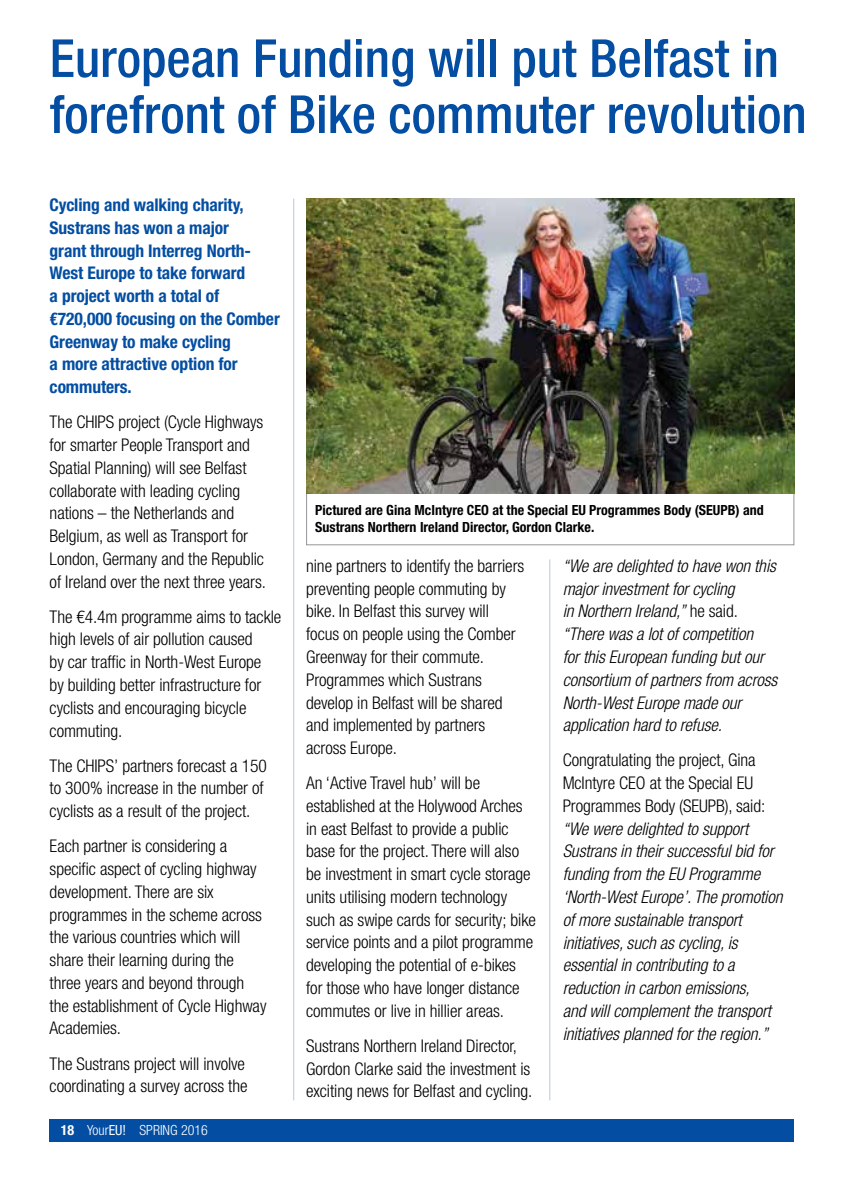
<style>
.page{position:relative;width:844px;height:1191px;background:#fff}
.page>*{position:absolute;margin:0;border:0;box-sizing:border-box;transform-origin:0 0}
.t1{font:500 condensed 52.5px/56px "Helvetica Neue LT Std";color:#034ea2}
.t2{font:300 condensed 17.5px/22.8px "Helvetica Neue LT Std";letter-spacing:-.005em;color:#000}
.t3{font:italic 300 condensed 17.5px/22.8px "Helvetica Neue LT Std";letter-spacing:-.005em;color:#000}
.t4{font:700 condensed 17.5px/22.8px "Helvetica Neue LT Std";letter-spacing:-.005em;color:#034ea2}
.t5{font:700 condensed 14px/16.8px "Helvetica Neue LT Std";color:#000}
.t6{font:300 condensed 14px "Helvetica Neue LT Std";color:#fff}
.s1{font-weight:700}
.s2{font-weight:400}
.s3{font-style:normal}
</style>
<div class="page">
<div style="left:50px;top:1119px;width:744px;height:22px;background:#034ea2"></div>
<hr style="left:293px;top:198px;width:1px;height:902px;background:#b3cae3">
<hr style="left:549px;top:559px;width:1px;height:541px;background:#b3cae3">
<div style="left:306px;top:485px;width:488px;height:60px;border:1px solid #939598"></div>
<img style="left:306px;top:198px;width:488px;height:295px">
<h1 class="t1" style="left:50px;top:30px;width:758px">European Funding will put Belfast in forefront of Bike commuter revolution</h1>
<p class="t4" style="left:50px;top:193px;width:232px">Cycling and walking charity,<br>Sustrans has won a major<br>grant through Interreg North-<br>West Europe to take forward<br>a project worth a total of €720,000 focusing on the Comber<br>Greenway to make cycling<br>a more attractive option for commuters.</p>
<p class="t2" style="left:50px;top:410px;width:218px">The CHIPS project (Cycle Highways for smarter People Transport and Spatial Planning) will see Belfast collaborate with leading cycling nations – the Netherlands and Belgium, as well as Transport for London, Germany and the Republic of Ireland over the next three years.</p>
<p class="t2" style="left:50px;top:605px;width:233px">The €4.4m programme aims to tackle high levels of air pollution caused<br>by car traffic in North-West Europe<br>by building better infrastructure for cyclists and encouraging bicycle commuting.</p>
<p class="t2" style="left:50px;top:754px;width:218px">The CHIPS’ partners forecast a 150 to 300% increase in the number of cyclists as a result of the project.</p>
<p class="t2" style="left:50px;top:834px;width:218px">Each partner is considering a specific aspect of cycling highway development. There are six programmes in the scheme across the various countries which will share their learning during the three years and beyond through the establishment of Cycle Highway<br>Academies.</p>
<p class="t2" style="left:50px;top:1052px;width:199px">The Sustrans project will involve coordinating a survey across the</p>
<p class="t6" style="left:61px;top:1121px;width:148px"><span class="s1">18</span> Your<span class="s2">EU!</span> SPRING 2016</p>
<p class="t5" style="left:315px;top:502px;width:450px">Pictured are Gina McIntyre CEO at the Special EU Programmes Body (SEUPB) and<br>Sustrans Northern Ireland Director, Gordon Clarke.</p>
<p class="t2" style="left:306px;top:554px;width:219px">nine partners to identify the barriers preventing people commuting by bike. In Belfast this survey will focus on people using the Comber<br>Greenway for their commute.<br>Programmes which Sustrans develop in Belfast will be shared and implemented by partners across Europe.</p>
<p class="t2" style="left:306px;top:771px;width:231px">An ‘Active Travel hub’ will be established at the Holywood Arches in east Belfast to provide a public base for the project. There will also be investment in smart cycle storage units utilising modern technology such as swipe cards for security; bike service points and a pilot programme developing the potential of e-bikes for those who have longer distance commutes or live in hillier areas.</p>
<p class="t2" style="left:306px;top:1034px;width:227px">Sustrans Northern Ireland Director,<br>Gordon Clarke said the investment is exciting news for Belfast and cycling.</p>
<p class="t3" style="left:562px;top:555px;width:216px">“We are delighted to have won this major investment for cycling<br>in Northern Ireland,” <span class="s3">he said. </span>“There was a lot of competition<br>for this European funding but our consortium of partners from across<br>North-West Europe made our application hard to refuse.</p>
<p class="t2" style="left:562px;top:748px;width:204px">Congratulating the project, Gina<br>McIntyre CEO at the Special EU<br>Programmes Body (SEUPB), said:</p>
<p class="t3" style="left:562px;top:817px;width:221px">“We were delighted to support Sustrans in their successful bid for funding from the EU Programme ‘North-West Europe’. The promotion of more sustainable transport initiatives, such as cycling, is essential in contributing to a reduction in carbon emissions,<br>and will complement the transport initiatives planned for the region.”</p>
</div>
